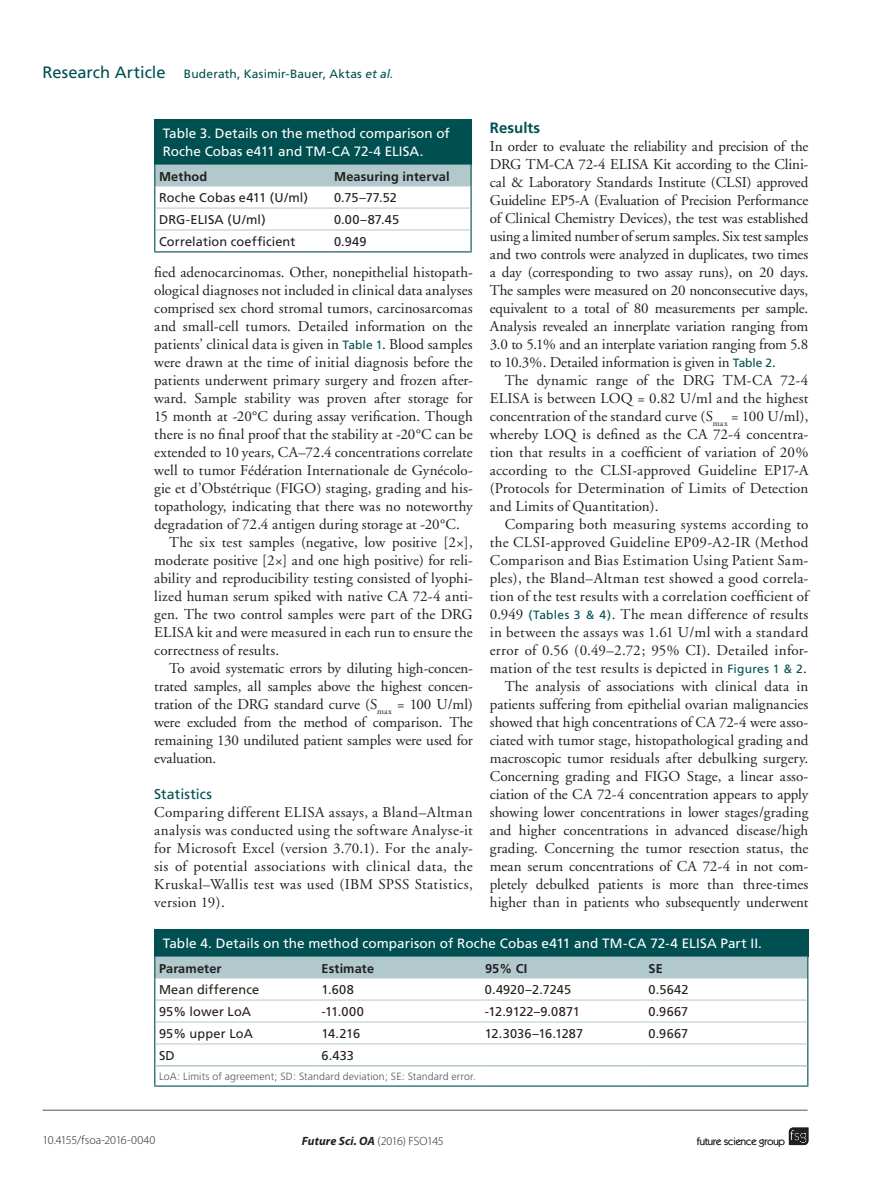
<style>
.page{position:relative;width:885px;height:1191px;background:#fff}
.page>*{position:absolute;margin:0;border:0;box-sizing:border-box;transform-origin:0 0}
.t1{font:15px/18px "Adobe Garamond";letter-spacing:.005em;color:#231f20;text-align:justify}
.t2{font:15px "Adobe Garamond";letter-spacing:-.015em;color:#231f20}
.t3{font:700 15px "Frutiger";color:#004f51}
.t4{font:14.25px "Frutiger";letter-spacing:.005em;color:#004f51}
.t5{font:13.5px/18px "Frutiger";letter-spacing:.005em;color:#fff}
.t6{font:12.75px "Frutiger";letter-spacing:.01em;color:#231f20}
.t7{font:700 12.75px "Frutiger";letter-spacing:.01em;color:#231f20}
.t8{font:12.75px "Frutiger";letter-spacing:-.02em;color:#231f20}
.t9{font:12px "Frutiger";letter-spacing:.01em;color:#004f51}
.t10{font:italic 700 12px "Myriad Pro";letter-spacing:.01em;color:#231f20}
.t11{font:300 12px "Myriad Pro";letter-spacing:-.005em;color:#231f20}
.t12{font:300 10.5px "Frutiger";letter-spacing:.01em;color:#52555a}
.t13{font:10.5px "Itc Kabel";color:#231f20}
.s1{font-size:16.5px}
.s2{font-style:italic}
.s3{font-family:"Frutiger";font-size:12px;color:#004f51}
.s4{font-weight:300;font-style:normal}
</style>
<div class="page">
<svg style="left:788px;top:1127px;width:20px;height:18px"></svg>
<hr style="left:43px;top:1109px;width:764px;height:1px;background:#52555a">
<div style="left:154px;top:119px;width:317px;height:46px;background:#004f51"></div>
<hr style="left:154px;top:251px;width:176px;height:1px;background:#004f51">
<hr style="left:330px;top:251px;width:141px;height:1px;background:#004f51">
<svg style="left:154px;top:165px;width:317px;height:86px"></svg>
<div style="left:154px;top:929px;width:654px;height:27px;background:#004f51"></div>
<hr style="left:154px;top:1085px;width:163px;height:1px;background:#004f51">
<hr style="left:317px;top:1085px;width:163px;height:1px;background:#004f51">
<hr style="left:480px;top:1085px;width:164px;height:1px;background:#004f51">
<hr style="left:644px;top:1085px;width:164px;height:1px;background:#004f51">
<svg style="left:154px;top:956px;width:654px;height:129px"></svg>
<p class="t9" style="left:43px;top:67px;width:352px"><span class="s1">Research Article</span> Buderath, Kasimir-Bauer, Aktas <span class="s2">et al.</span></p>
<p class="t5" style="left:163px;top:124px;width:288px">Table 3. Details on the method comparison of<br>Roche Cobas e411 and TM-CA 72-4 ELISA.</p>
<p class="t7" style="left:159px;top:169px;width:50px">Method</p>
<p class="t7" style="left:334px;top:169px;width:117px">Measuring interval</p>
<p class="t6" style="left:159px;top:190px;width:150px">Roche Cobas e411 (U/ml)</p>
<p class="t6" style="left:334px;top:190px;width:64px">0.75–77.52</p>
<p class="t6" style="left:159px;top:212px;width:108px">DRG-ELISA (U/ml)</p>
<p class="t6" style="left:334px;top:212px;width:67px">0.00–87.45</p>
<p class="t6" style="left:159px;top:234px;width:138px">Correlation coefficient</p>
<p class="t6" style="left:334px;top:234px;width:34px">0.949</p>
<p class="t1" style="left:154px;top:263px;width:320px">fied adenocarcinomas. Other, nonepithelial histopath-</p>
<p class="t1" style="left:154px;top:281px;width:320px">ological diagnoses not included in clinical data analyses</p>
<p class="t1" style="left:154px;top:299px;width:320px">comprised sex chord stromal tumors, carcinosarcomas</p>
<p class="t1" style="left:154px;top:317px;width:320px">and small-cell tumors. Detailed information on the</p>
<p class="t1" style="left:154px;top:335px;width:320px">patients’ clinical data is given in <span class="s3">Table 1</span>. Blood samples</p>
<p class="t1" style="left:154px;top:353px;width:320px">were drawn at the time of initial diagnosis before the</p>
<p class="t1" style="left:154px;top:371px;width:320px">patients underwent primary surgery and frozen after-</p>
<p class="t1" style="left:154px;top:389px;width:320px">ward. Sample stability was proven after storage for</p>
<p class="t1" style="left:154px;top:407px;width:320px">15 month at -20°C during assay verification. Though</p>
<p class="t1" style="left:154px;top:425px;width:320px">there is no final proof that the stability at -20°C can be</p>
<p class="t1" style="left:154px;top:443px;width:320px">extended to 10 years, CA–72.4 concentrations correlate</p>
<p class="t1" style="left:154px;top:461px;width:320px">well to tumor Fédération Internationale de Gynécolo-</p>
<p class="t1" style="left:154px;top:479px;width:320px">gie et d’Obstétrique (FIGO) staging, grading and his-</p>
<p class="t1" style="left:154px;top:497px;width:320px">topathology, indicating that there was no noteworthy</p>
<p class="t1" style="left:154px;top:515px;width:307px">degradation of 72.4 antigen during storage at -20°C.</p>
<p class="t1" style="left:169px;top:533px;width:305px">The six test samples (negative, low positive [2×],</p>
<p class="t1" style="left:154px;top:551px;width:320px">moderate positive [2×] and one high positive) for reli-</p>
<p class="t1" style="left:154px;top:569px;width:320px">ability and reproducibility testing consisted of lyophi-</p>
<p class="t1" style="left:154px;top:587px;width:320px">lized human serum spiked with native CA 72-4 anti-</p>
<p class="t1" style="left:154px;top:605px;width:320px">gen. The two control samples were part of the DRG</p>
<p class="t1" style="left:154px;top:623px;width:320px">ELISA kit and were measured in each run to ensure the</p>
<p class="t1" style="left:154px;top:641px;width:126px">correctness of results.</p>
<p class="t1" style="left:169px;top:659px;width:305px">To avoid systematic errors by diluting high-concen-</p>
<p class="t1" style="left:154px;top:677px;width:320px">trated samples, all samples above the highest concen-</p>
<p class="t1" style="left:154px;top:695px;width:320px">tration of the DRG standard curve (S<sub>max</sub> = 100 U/ml)</p>
<p class="t2" style="left:154px;top:714px;width:320px">were excluded from the method of comparison. The</p>
<p class="t1" style="left:154px;top:731px;width:320px">remaining 130 undiluted patient samples were used for</p>
<p class="t1" style="left:154px;top:749px;width:64px">evaluation.</p>
<p class="t4" style="left:154px;top:785px;width:59px">Statistics</p>
<p class="t1" style="left:154px;top:803px;width:320px">Comparing different ELISA assays, a Bland–Altman analysis was conducted using the software Analyse-it for Microsoft Excel (version 3.70.1). For the analy&shy;sis of potential associations with clinical data, the Kruskal–Wallis test was used (IBM SPSS Statistics, version 19).</p>
<p class="t3" style="left:490px;top:118px;width:52px">Results</p>
<p class="t1" style="left:490px;top:137px;width:320px">In order to evaluate the reliability and precision of the DRG TM-CA 72-4 ELISA Kit according to the Clini&shy;cal &amp; Laboratory Standards Institute (CLSI) approved Guideline EP5-A (Evaluation of Precision Performance of Clinical Chemistry Devices), the test was established using a limited number of serum samples. Six test samples and two controls were analyzed in duplicates, two times a day (corresponding to two assay runs), on 20 days.<br>The samples were measured on 20 nonconsecutive days, equivalent to a total of 80 measurements per sample.<br>Analysis revealed an innerplate variation ranging from 3.0 to 5.1% and an interplate variation ranging from 5.8 to 10.3%. Detailed information is given in <span class="s3">Table 2</span>.</p>
<p class="t1" style="left:490px;top:371px;width:320px;text-indent:15px">The dynamic range of the DRG TM-CA 72-4<br>ELISA is between LOQ = 0.82 U/ml and the highest concentration of the standard curve (S<sub>max</sub> = 100 U/ml), whereby LOQ is defined as the CA 72-4 concentra&shy;tion that results in a coefficient of variation of 20% according to the CLSI-approved Guideline EP17-A (Protocols for Determination of Limits of Detection and Limits of Quantitation).</p>
<p class="t1" style="left:490px;top:515px;width:320px;text-align:right">Comparing both measuring systems according to the CLSI-approved Guideline EP09-A2-IR (Method Comparison and Bias Estimation Using Patient Sam&shy;ples), the Bland–Altman test showed a good correla&shy;tion of the test results with a correlation coefficient of 0.949 <span class="s3">(Tables 3 &amp; 4)</span>. The mean difference of results in between the assays was 1.61 U/ml with a standard error of 0.56 (0.49–2.72; 95% CI). Detailed infor&shy;mation of the test results is depicted in <span class="s3">Figures 1 &amp; 2</span>.<br>The analysis of associations with clinical data in patients suffering from epithelial ovarian malignancies showed that high concentrations of CA 72-4 were asso&shy;ciated with tumor stage, histopathological grading and macroscopic tumor residuals after debulking surgery.<br>Concerning grading and FIGO Stage, a linear asso&shy;ciation of the CA 72-4 concentration appears to apply showing lower concentrations in lower stages/grading and higher concentrations in advanced disease/high grading. Concerning the tumor resection status, the mean serum concentrations of CA 72-4 in not com&shy;pletely debulked patients is more than three-times higher than in patients who subsequently underwent</p>
<p class="t5" style="left:163px;top:934px;width:600px">Table 4. Details on the method comparison of Roche Cobas e411 and TM-CA 72-4 ELISA Part II.</p>
<p class="t7" style="left:159px;top:960px;width:64px">Parameter</p>
<p class="t7" style="left:321px;top:960px;width:54px">Estimate</p>
<p class="t7" style="left:485px;top:960px;width:44px">95% CI</p>
<p class="t7" style="left:648px;top:960px;width:16px">SE</p>
<p class="t6" style="left:159px;top:982px;width:102px">Mean difference</p>
<p class="t6" style="left:321px;top:982px;width:34px">1.608</p>
<p class="t6" style="left:485px;top:982px;width:88px">0.4920–2.7245</p>
<p class="t6" style="left:648px;top:982px;width:42px">0.5642</p>
<p class="t6" style="left:159px;top:1004px;width:94px">95% lower LoA</p>
<p class="t6" style="left:321px;top:1004px;width:44px">-11.000</p>
<p class="t8" style="left:485px;top:1004px;width:96px">-12.9122–9.0871</p>
<p class="t6" style="left:648px;top:1004px;width:41px">0.9667</p>
<p class="t6" style="left:159px;top:1026px;width:95px">95% upper LoA</p>
<p class="t6" style="left:321px;top:1026px;width:40px">14.216</p>
<p class="t6" style="left:485px;top:1026px;width:100px">12.3036–16.1287</p>
<p class="t6" style="left:648px;top:1026px;width:41px">0.9667</p>
<p class="t6" style="left:159px;top:1048px;width:17px">SD</p>
<p class="t6" style="left:321px;top:1048px;width:34px">6.433</p>
<p class="t12" style="left:159px;top:1070px;width:318px">LoA: Limits of agreement; SD: Standard deviation; SE: Standard error.</p>
<p class="t11" style="left:43px;top:1133px;width:114px">10.4155/fsoa-2016-0040</p>
<p class="t10" style="left:302px;top:1132px;width:143px">Future Sci. OA <span class="s4">(2016) FSO145</span></p>
<p class="t13" style="left:696px;top:1135px;width:90px">future science group</p>
</div>
